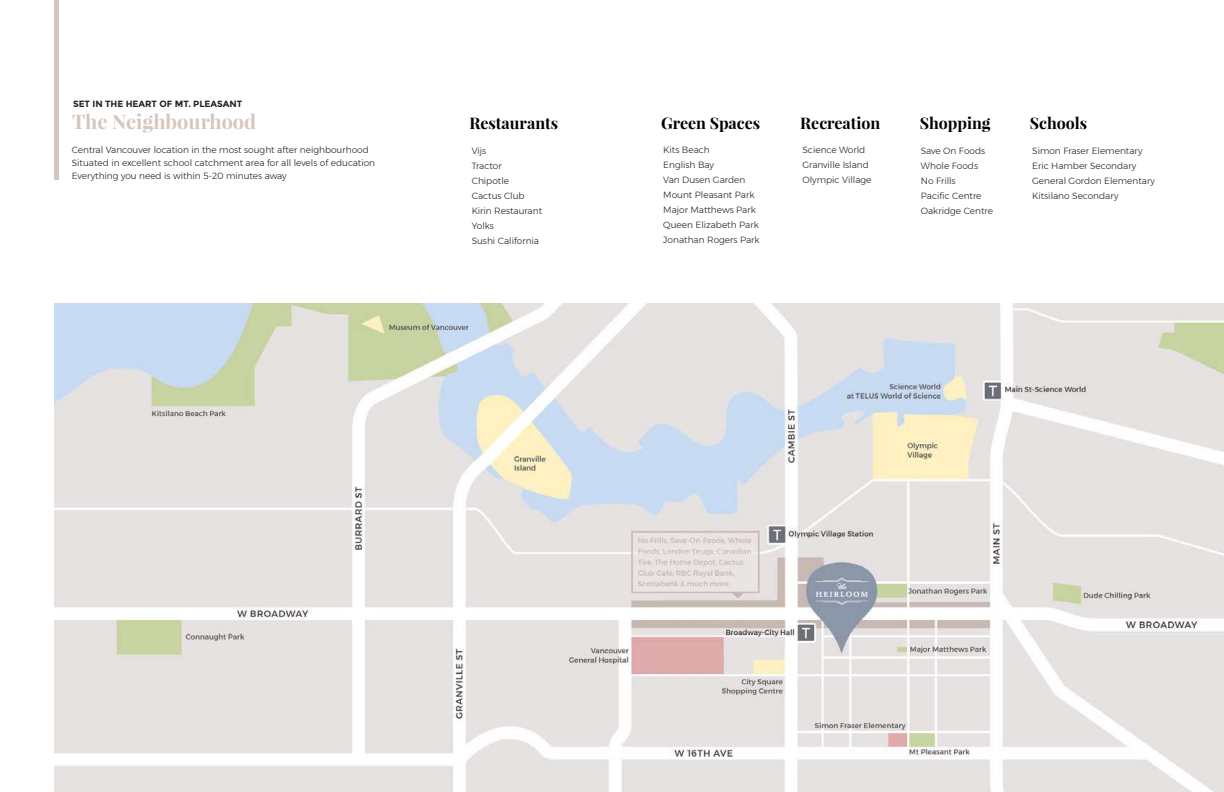
<style>
.page{position:relative;width:1224px;height:792px;background:#fff}
.page>*{position:absolute;margin:0;border:0;box-sizing:border-box;transform-origin:0 0}
.t1{font:700 20px "Playfair Display";color:#d5c7bc}
.t2{font:700 16px "Playfair Display";color:#000101}
.t3{font:300 9px/15px "Montserrat";color:#231f20}
.t4{font:700 9px "Montserrat";color:#231f20}
</style>
<div class="page">
<hr style="left:54px;top:0;width:4px;height:179px;background:#d5c7bc">
<img style="left:54px;top:303px;width:1170px;height:489px">
<p class="t4" style="left:73px;top:98px;width:171px">SET IN THE HEART OF MT. PLEASANT</p>
<h1 class="t1" style="left:72px;top:109px;width:186px">The Neighbourhood</h1>
<h2 class="t2" style="left:469px;top:113px;width:90px">Restaurants</h2>
<h2 class="t2" style="left:661px;top:112px;width:101px">Green Spaces</h2>
<h2 class="t2" style="left:800px;top:113px;width:82px">Recreation</h2>
<h2 class="t2" style="left:920px;top:113px;width:72px">Shopping</h2>
<h2 class="t2" style="left:1030px;top:113px;width:59px">Schools</h2>
<p class="t3" style="left:72px;top:144px;width:305px;line-height:13px">Central Vancouver location in the most sought after neighbourhood<br>Situated in excellent school catchment area for all levels of education<br>Everything you need is within 5-20 minutes away</p>
<p class="t3" style="left:472px;top:143px;width:72px">Vijs<br>Tractor<br>Chipotle<br>Cactus Club<br>Kirin Restaurant<br>Yolks<br>Sushi California</p>
<p class="t3" style="left:663px;top:142px;width:98px">Kits Beach<br>English Bay<br>Van Dusen Garden<br>Mount Pleasant Park<br>Major Matthews Park<br>Queen Elizabeth Park<br>Jonathan Rogers Park</p>
<p class="t3" style="left:803px;top:142px;width:71px">Science World<br>Granville Island<br>Olympic Village</p>
<p class="t3" style="left:1032px;top:143px;width:124px">Simon Fraser Elementary<br>Eric Hamber Secondary<br>General Gordon Elementary<br>Kitsilano Secondary</p>
<p class="t3" style="left:921px;top:143px;width:74px">Save On Foods<br>Whole Foods<br>No Frills<br>Pacific Centre<br>Oakridge Centre</p>
</div>
